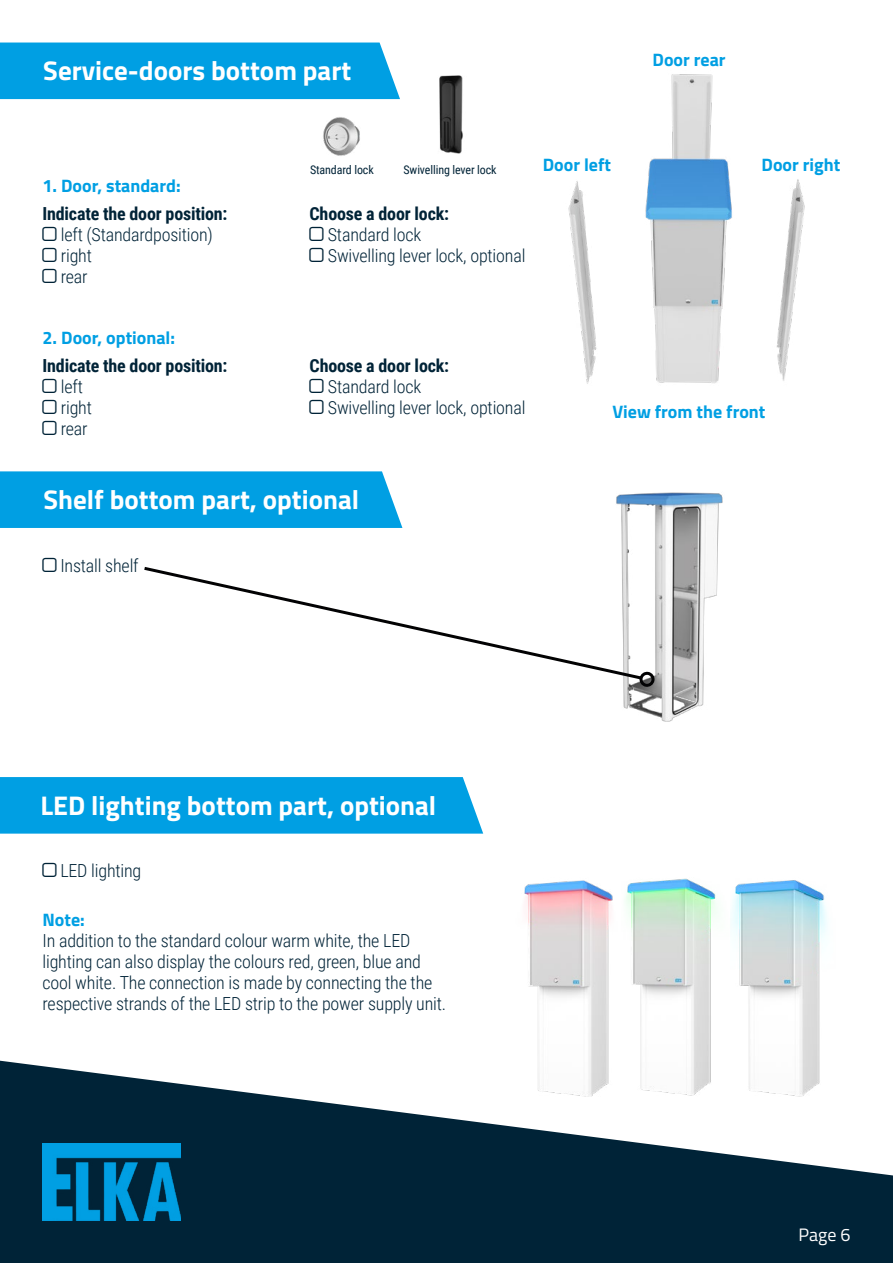
<style>
.page{position:relative;width:893px;height:1263px;background:#fff}
.page>*{position:absolute;margin:0;border:0;box-sizing:border-box;transform-origin:0 0}
.t1{font:700 27px "Titillium Web";color:#fff}
.t2{font:300 18px/21px "Roboto Condensed";letter-spacing:-.01em;color:#002337}
.t3{font:700 18px "Roboto Condensed";letter-spacing:-.01em;color:#002337}
.t4{font:700 18px "Titillium Web";color:#009fe3}
.t5{font:18px "Titillium Web";color:#fff}
.t6{font:12px "Roboto Condensed";letter-spacing:-.01em;color:#002337}
</style>
<div class="page">
<svg style="left:0;top:1060px;width:893px;height:203px;fill:#002337"></svg>
<img style="left:43px;top:1143px;width:137px;height:77px">
<div style="left:0;top:43px;width:400px;height:56px;background:#009fe3"></div>
<img style="left:568px;top:74px;width:237px;height:310px">
<div style="left:0;top:777px;width:483px;height:57px;background:#009fe3"></div>
<img style="left:625px;top:878px;width:106px;height:231px">
<img style="left:516px;top:880px;width:109px;height:229px">
<img style="left:731px;top:880px;width:112px;height:229px">
<div style="left:0;top:471px;width:402px;height:57px;background:#009fe3"></div>
<img style="left:616px;top:492px;width:107px;height:230px">
<img style="left:439px;top:75px;width:24px;height:79px">
<img style="left:323px;top:117px;width:37px;height:39px">
<svg style="left:144px;top:565px;width:501px;height:117px"></svg>
<svg style="left:637px;top:670px;width:20px;height:19px"></svg>
<h1 class="t1" style="left:43px;top:50px;width:309px">Service-doors bottom part</h1>
<p class="t4" style="left:653px;top:46px;width:75px">Door rear</p>
<p class="t4" style="left:43px;top:172px;width:140px">1. Door, standard:</p>
<p class="t3" style="left:43px;top:201px;width:187px">Indicate the door position:</p>
<p class="t2" style="left:61px;top:223px;width:154px">left (Standardposition) right<br>rear</p>
<p class="t4" style="left:43px;top:324px;width:134px">2. Door, optional:</p>
<p class="t3" style="left:43px;top:353px;width:187px">Indicate the door position:</p>
<p class="t2" style="left:61px;top:375px;width:33px">left right rear</p>
<p class="t6" style="left:310px;top:161px;width:65px">Standard lock</p>
<p class="t6" style="left:404px;top:161px;width:94px">Swivelling lever lock</p>
<p class="t3" style="left:310px;top:201px;width:141px">Choose a door lock:</p>
<p class="t2" style="left:328px;top:223px;width:199px">Standard lock<br>Swivelling lever lock, optional</p>
<p class="t4" style="left:543px;top:151px;width:70px">Door left</p>
<p class="t4" style="left:761px;top:151px;width:80px">Door right</p>
<p class="t3" style="left:310px;top:353px;width:141px">Choose a door lock:</p>
<p class="t2" style="left:328px;top:375px;width:199px">Standard lock<br>Swivelling lever lock, optional</p>
<p class="t4" style="left:612px;top:398px;width:155px">View from the front</p>
<h1 class="t1" style="left:44px;top:479px;width:317px">Shelf bottom part, optional</h1>
<p class="t2" style="left:60px;top:554px;width:80px">Install shelf</p>
<h1 class="t1" style="left:40px;top:785px;width:397px">LED lighting bottom part, optional</h1>
<p class="t2" style="left:60px;top:860px;width:82px">LED lighting</p>
<p class="t4" style="left:43px;top:906px;width:44px">Note:</p>
<p class="t2" style="left:43px;top:929px;width:405px">In addition to the standard colour warm white, the LED lighting can also display the colours red, green, blue and cool white. The connection is made by connecting the the respective strands of the LED strip to the power supply unit.</p>
<p class="t5" style="left:798px;top:1221px;width:53px">Page 6</p>
</div>
